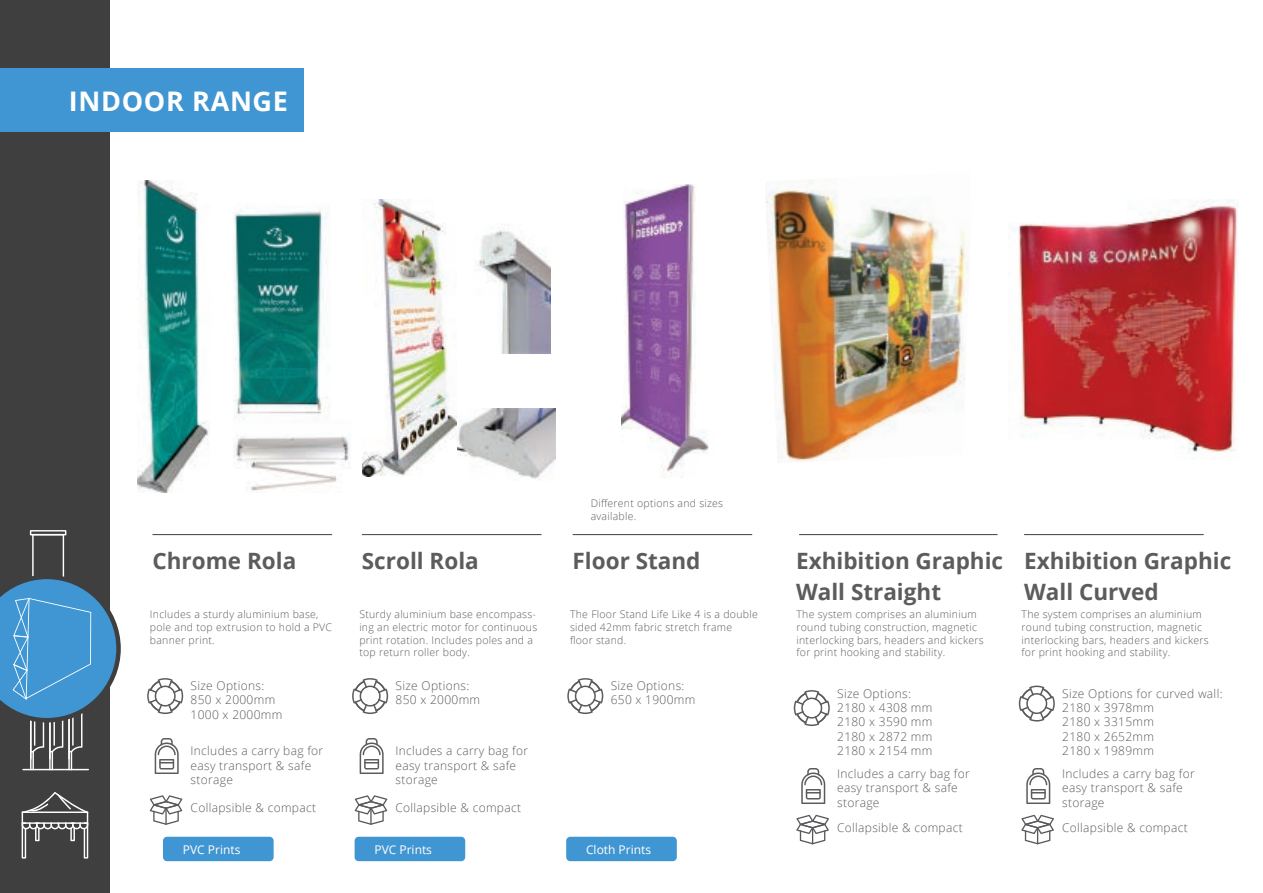
<style>
.page{position:relative;width:1263px;height:893px;background:#fff}
.page>*{position:absolute;margin:0;border:0;box-sizing:border-box;transform-origin:0 0}
.t1{font:700 27px "Open Sans";letter-spacing:.025em;color:#fff}
.t2{font:700 22.5px/31.5px "Open Sans";color:#5c5c5c}
.t3{font:300 12px/14.4px "Open Sans";letter-spacing:.025em;color:#5c5c5c}
.t4{font:12px "Open Sans";color:#fff}
.t5{font:300 10.5px/12.6px "Open Sans";letter-spacing:.025em;color:#5c5c5c}
</style>
<div class="page">
<div style="left:0;top:0;width:109px;height:893px;background:#3f3f40"></div>
<div style="left:0;top:68px;width:304px;height:63px;background:#4096d2"></div>
<hr style="left:152px;top:534px;width:180px;height:1px;background:#3f3f40">
<svg style="left:155px;top:738px;width:24px;height:36px"></svg>
<svg style="left:150px;top:795px;width:32px;height:30px"></svg>
<svg style="left:147px;top:678px;width:36px;height:36px"></svg>
<svg style="left:22px;top:792px;width:66px;height:66px"></svg>
<hr style="left:799px;top:534px;width:198px;height:1px;background:#3f3f40">
<svg style="left:801px;top:768px;width:24px;height:36px"></svg>
<svg style="left:796px;top:815px;width:33px;height:29px"></svg>
<svg style="left:794px;top:690px;width:36px;height:36px"></svg>
<hr style="left:1024px;top:534px;width:180px;height:1px;background:#3f3f40">
<svg style="left:1026px;top:768px;width:24px;height:36px"></svg>
<svg style="left:1021px;top:815px;width:33px;height:29px"></svg>
<svg style="left:1019px;top:685px;width:36px;height:37px"></svg>
<hr style="left:573px;top:534px;width:179px;height:1px;background:#3f3f40">
<svg style="left:567px;top:678px;width:36px;height:36px"></svg>
<img style="left:621px;top:185px;width:88px;height:293px">
<svg style="left:0;top:530px;width:121px;height:240px"></svg>
<img style="left:137px;top:181px;width:213px;height:312px">
<div style="left:163px;top:837px;width:111px;height:24px;background:#4096d2;border-radius:4px"></div>
<svg style="left:360px;top:738px;width:24px;height:36px"></svg>
<svg style="left:355px;top:795px;width:32px;height:30px"></svg>
<svg style="left:352px;top:678px;width:36px;height:36px"></svg>
<hr style="left:362px;top:534px;width:179px;height:1px;background:#3f3f40">
<div style="left:355px;top:837px;width:110px;height:24px;background:#4096d2;border-radius:4px"></div>
<div style="left:566px;top:837px;width:111px;height:24px;background:#4096d2;border-radius:4px"></div>
<img style="left:475px;top:228px;width:76px;height:125px">
<img style="left:456px;top:408px;width:99px;height:72px">
<img style="left:362px;top:199px;width:94px;height:278px">
<img style="left:1008px;top:199px;width:230px;height:254px">
<img style="left:765px;top:179px;width:203px;height:283px">
<h1 class="t1" style="left:69px;top:82px;width:221px">INDOOR RANGE</h1>
<p class="t5" style="left:591px;top:497px;width:134px">Different options and sizes available.</p>
<h2 class="t2" style="left:152px;top:544px;width:145px">Chrome Rola</h2>
<h2 class="t2" style="left:362px;top:544px;width:118px">Scroll Rola</h2>
<h2 class="t2" style="left:573px;top:544px;width:129px">Floor Stand</h2>
<p class="t5" style="left:150px;top:608px;width:184px">Includes a sturdy aluminium base, pole and top extrusion to hold a PVC banner print.</p>
<p class="t3" style="left:191px;top:678px;width:93px">Size Options:<br>850 x 2000mm<br>1000 x 2000mm</p>
<p class="t5" style="left:359px;top:608px;width:179px">Sturdy aluminium base encompass&shy;ing an electric motor for continuous print rotation. Includes poles and a top return roller body.</p>
<p class="t3" style="left:395px;top:678px;width:86px">Size Options:<br>850 x 2000mm</p>
<p class="t5" style="left:570px;top:608px;width:189px">The Floor Stand Life Like 4 is a double sided 42mm fabric stretch frame<br>floor stand.</p>
<p class="t3" style="left:611px;top:678px;width:86px">Size Options:<br>650 x 1900mm</p>
<p class="t3" style="left:191px;top:743px;width:134px">Includes a carry bag for easy transport &amp; safe storage</p>
<p class="t3" style="left:191px;top:800px;width:127px">Collapsible &amp; compact</p>
<p class="t3" style="left:395px;top:743px;width:134px">Includes a carry bag for easy transport &amp; safe storage</p>
<p class="t3" style="left:395px;top:800px;width:127px">Collapsible &amp; compact</p>
<h2 class="t2" style="left:796px;top:544px;width:209px">Exhibition Graphic<br>Wall Straight</h2>
<p class="t5" style="left:796px;top:608px;width:189px">The system comprises an aluminium round tubing construction, magnetic interlocking bars, headers and kickers for print hooking and stability.</p>
<p class="t3" style="left:837px;top:686px;width:97px">Size Options:<br>2180 x 4308 mm<br>2180 x 3590 mm<br>2180 x 2872 mm<br>2180 x 2154 mm</p>
<p class="t3" style="left:837px;top:766px;width:134px">Includes a carry bag for easy transport &amp; safe storage</p>
<p class="t3" style="left:837px;top:820px;width:127px">Collapsible &amp; compact</p>
<h2 class="t2" style="left:1024px;top:544px;width:209px">Exhibition Graphic<br>Wall Curved</h2>
<p class="t5" style="left:1021px;top:608px;width:189px">The system comprises an aluminium round tubing construction, magnetic interlocking bars, headers and kickers for print hooking and stability.</p>
<p class="t3" style="left:1062px;top:686px;width:162px">Size Options for curved wall:<br>2180 x 3978mm<br>2180 x 3315mm<br>2180 x 2652mm<br>2180 x 1989mm</p>
<p class="t3" style="left:1062px;top:766px;width:134px">Includes a carry bag for easy transport &amp; safe storage</p>
<p class="t3" style="left:1062px;top:820px;width:127px">Collapsible &amp; compact</p>
<p class="t4" style="left:183px;top:841px;width:59px">PVC Prints</p>
<p class="t4" style="left:374px;top:841px;width:59px">PVC Prints</p>
<p class="t4" style="left:586px;top:841px;width:67px">Cloth Prints</p>
</div>
